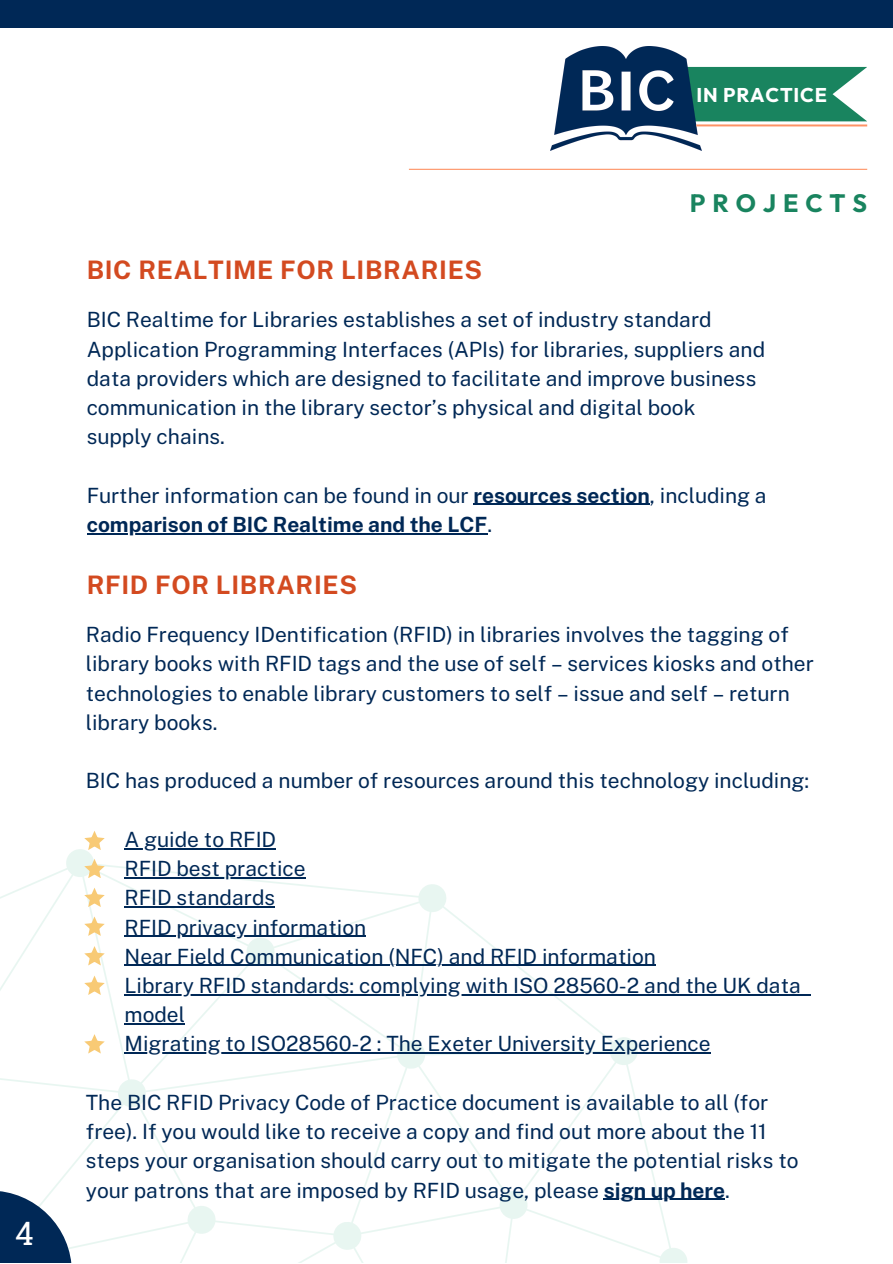
<style>
.page{position:relative;width:893px;height:1264px;background:#fff}
.page>*{position:absolute;margin:0;border:0;box-sizing:border-box;transform-origin:0 0}
.t1{font:32.25px "Roboto Slab";color:#fff}
.t2{font:700 25.5px "Public Sans";letter-spacing:.025em;color:#d34a20}
.t3{font:700 25.05px "Outfit";letter-spacing:.275em;color:#19845f}
.t4{font:21px/29.2px "Public Sans";color:#002856}
.t5{font:700 21px/29.2px "Public Sans";color:#002856}
.t6{font:700 19.8px "Outfit";letter-spacing:.04em;color:#fff}
.s1{font-weight:400}
.s2{font-weight:700}
</style>
<div class="page">
<svg style="left:701px;top:67px;width:165px;height:60px;background:#3c9676"></svg>
<img style="left:551px;top:46px;width:150px;height:105px">
<hr style="left:696px;top:124px;width:171px;height:2px;background:#fe9365">
<svg style="left:0;top:849px;width:689px;height:413px"></svg>
<svg style="left:0;top:1190px;width:72px;height:72px"></svg>
<div style="left:0;top:0;width:892px;height:28px;background:#002856"></div>
<hr style="left:409px;top:169px;width:458px;height:1px;background:#fe9365">
<hr style="left:473px;top:504px;width:177px;height:1px;background:#002856">
<hr style="left:87px;top:533px;width:400px;height:1px;background:#002856">
<hr style="left:124px;top:848px;width:152px;height:1px;background:#002856">
<hr style="left:124px;top:877px;width:181px;height:1px;background:#002856">
<hr style="left:124px;top:906px;width:151px;height:1px;background:#002856">
<hr style="left:124px;top:935px;width:242px;height:1px;background:#002856">
<hr style="left:124px;top:964px;width:532px;height:2px;background:#002856">
<hr style="left:124px;top:1023px;width:61px;height:1px;background:#002856">
<hr style="left:124px;top:1052px;width:586px;height:1px;background:#002856">
<hr style="left:124px;top:994px;width:677px;height:1px;background:#002856">
<hr style="left:603px;top:1198px;width:122px;height:1px;background:#002856">
<svg style="left:84px;top:946px;width:20px;height:19px"></svg>
<svg style="left:84px;top:916px;width:20px;height:19px"></svg>
<svg style="left:84px;top:831px;width:20px;height:18px"></svg>
<svg style="left:84px;top:858px;width:20px;height:20px"></svg>
<svg style="left:84px;top:887px;width:20px;height:19px"></svg>
<svg style="left:84px;top:975px;width:20px;height:19px"></svg>
<svg style="left:84px;top:1034px;width:20px;height:19px"></svg>
<p class="t1" style="left:15px;top:1211px;width:20px">4</p>
<p class="t6" style="left:696px;top:82px;width:132px">IN PRACTICE</p>
<p class="t2" style="left:87px;top:255px;width:397px">BIC REALTIME FOR LIBRARIES</p>
<p class="t3" style="left:689px;top:186px;width:179px">PROJECTS</p>
<p class="t4" style="left:87px;top:305px;width:680px">BIC Realtime for Libraries establishes a set of industry standard Application Programming Interfaces (APIs) for libraries, suppliers and data providers which are designed to facilitate and improve business communication in the library sector’s physical and digital book</p>
<p class="t4" style="left:87px;top:422px;width:140px">supply chains.</p>
<p class="t5" style="left:87px;top:480px;width:681px"><span class="s1">Further information can be found in our</span> resources section<span class="s1">, including a </span>comparison of BIC Realtime and the LCF<span class="s1">.</span></p>
<p class="t2" style="left:87px;top:570px;width:272px">RFID FOR LIBRARIES</p>
<p class="t4" style="left:86px;top:620px;width:729px">Radio Frequency IDentification (RFID) in libraries involves the tagging of library books with RFID tags and the use of self – services kiosks and other technologies to enable library customers to self – issue and self – return library books.</p>
<p class="t4" style="left:86px;top:766px;width:724px">BIC has produced a number of resources around this technology including:</p>
<p class="t4" style="left:124px;top:824px;width:153px">A guide to RFID</p>
<p class="t4" style="left:124px;top:853px;width:183px">RFID best practice</p>
<p class="t4" style="left:124px;top:883px;width:152px">RFID standards</p>
<p class="t4" style="left:124px;top:912px;width:243px">RFID privacy information</p>
<p class="t4" style="left:124px;top:941px;width:533px">Near Field Communication (NFC) and RFID information</p>
<p class="t4" style="left:124px;top:970px;width:678px">Library RFID standards: complying with ISO 28560-2 and the UK data</p>
<p class="t4" style="left:124px;top:1000px;width:62px">model</p>
<p class="t4" style="left:124px;top:1029px;width:587px">Migrating to ISO28560-2 : The Exeter University Experience</p>
<p class="t4" style="left:86px;top:1087px;width:714px">The BIC RFID Privacy Code of Practice document is available to all (for free). If you would like to receive a copy and find out more about the 11 steps your organisation should carry out to mitigate the potential risks to your patrons that are imposed by RFID usage, please <span class="s2">sign up here</span>.</p>
</div>
